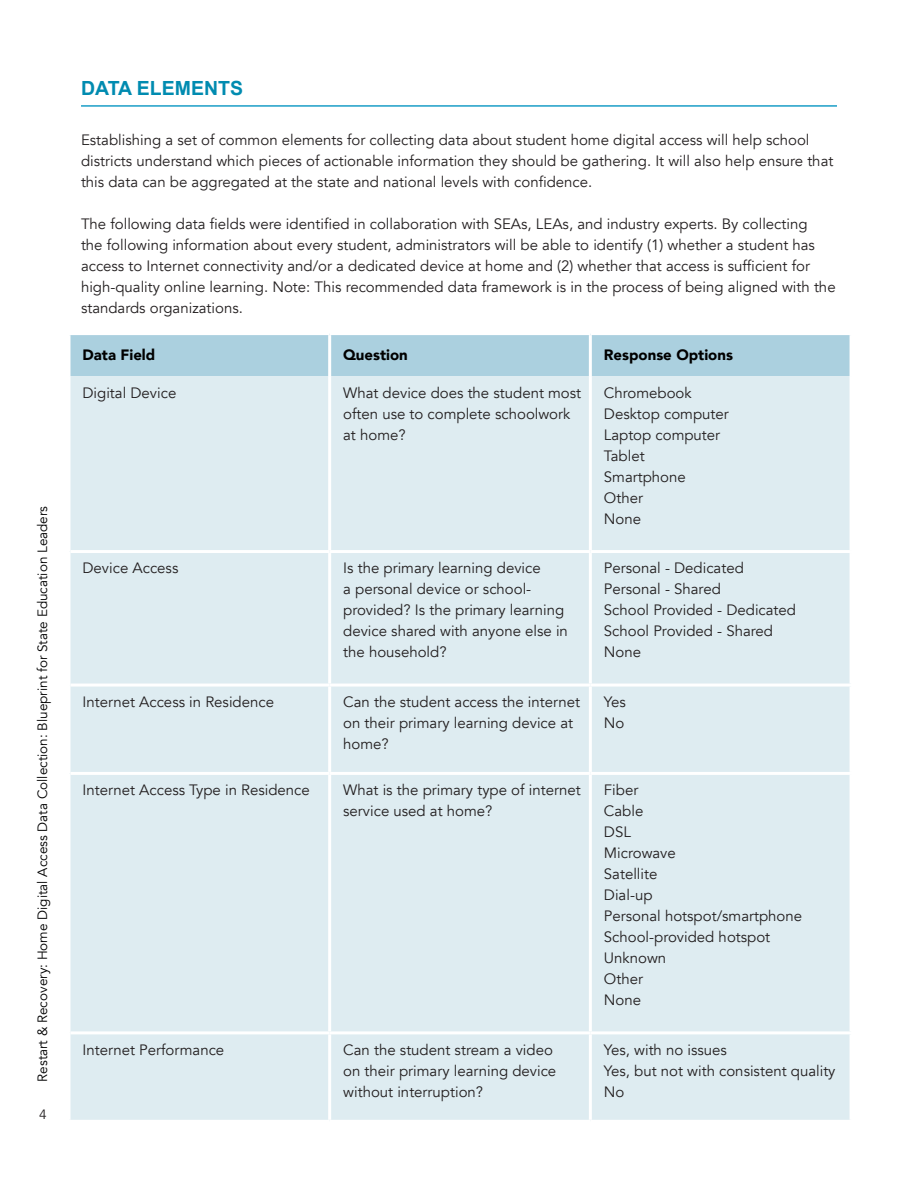
<style>
.page{position:relative;width:918px;height:1188px;background:#fff}
.page>*{position:absolute;margin:0;border:0;box-sizing:border-box;transform-origin:0 0}
.Body_Copy{font:700 19.5px "Arial";color:#008bb0}
.t1{font:15px/21px "Avenir";color:#231f20}
.t2{font:900 15px "Avenir";color:#000}
.t3{font:13.5px "Avenir";color:#000}
.t4{font:13.5px "Avenir";color:#231f20}
</style>
<div class="page">
<hr style="left:81px;top:105px;width:756px;height:2px;background:#1a9dc6">
<div style="left:70px;top:335px;width:780px;height:41px;background:#abd0df"></div>
<div style="left:70px;top:376px;width:780px;height:744px;background:#deecf1"></div>
<hr style="left:328px;top:335px;width:3px;height:41px;background:#fff">
<hr style="left:589px;top:335px;width:3px;height:41px;background:#fff">
<hr style="left:328px;top:376px;width:3px;height:174px;background:#fff">
<hr style="left:589px;top:376px;width:3px;height:174px;background:#fff">
<hr style="left:328px;top:553px;width:3px;height:131px;background:#fff">
<hr style="left:589px;top:553px;width:3px;height:131px;background:#fff">
<hr style="left:328px;top:687px;width:3px;height:85px;background:#fff">
<hr style="left:589px;top:687px;width:3px;height:85px;background:#fff">
<hr style="left:328px;top:775px;width:3px;height:256px;background:#fff">
<hr style="left:589px;top:775px;width:3px;height:256px;background:#fff">
<hr style="left:328px;top:1034px;width:3px;height:86px;background:#fff">
<hr style="left:589px;top:1034px;width:3px;height:86px;background:#fff">
<hr style="left:70px;top:550px;width:260px;height:3px;background:#fff">
<hr style="left:330px;top:550px;width:260px;height:3px;background:#fff">
<hr style="left:590px;top:550px;width:263px;height:3px;background:#fff">
<hr style="left:70px;top:684px;width:260px;height:3px;background:#fff">
<hr style="left:330px;top:684px;width:260px;height:3px;background:#fff">
<hr style="left:590px;top:684px;width:263px;height:3px;background:#fff">
<hr style="left:70px;top:772px;width:260px;height:3px;background:#fff">
<hr style="left:330px;top:772px;width:260px;height:3px;background:#fff">
<hr style="left:590px;top:772px;width:263px;height:3px;background:#fff">
<hr style="left:70px;top:1031px;width:260px;height:3px;background:#fff">
<hr style="left:330px;top:1031px;width:260px;height:3px;background:#fff">
<hr style="left:590px;top:1031px;width:263px;height:3px;background:#fff">
<p class="t3" style="left:35px;top:1082px;width:577px;rotate:-90deg">Restart &amp; Recovery: Home Digital Access Data Collection: Blueprint for State Education Leaders</p>
<p class="t4" style="left:39px;top:1107px;width:9px">4</p>
<p class="Body_Copy" style="left:81px;top:76px;width:164px">DATA ELEMENTS</p>
<p class="t1" style="left:81px;top:130px;width:754px">Establishing a set of common elements for collecting data about student home digital access will help school districts understand which pieces of actionable information they should be gathering. It will also help ensure that this data can be aggregated at the state and national levels with confidence.</p>
<p class="t1" style="left:81px;top:214px;width:756px">The following data fields were identified in collaboration with SEAs, LEAs, and industry experts. By collecting<br>the following information about every student, administrators will be able to identify (1) whether a student has access to Internet connectivity and/or a dedicated device at home and (2) whether that access is sufficient for high-quality online learning. Note: This recommended data framework is in the process of being aligned with the standards organizations.</p>
<p class="t2" style="left:82px;top:342px;width:74px">Data Field</p>
<p class="t2" style="left:343px;top:342px;width:66px">Question</p>
<p class="t2" style="left:604px;top:342px;width:131px">Response Options</p>
<p class="t1" style="left:83px;top:382px;width:95px">Digital Device</p>
<p class="t1" style="left:343px;top:382px;width:240px">What device does the student most often use to complete schoolwork at home?</p>
<p class="t1" style="left:604px;top:382px;width:89px">Chromebook</p>
<p class="t1" style="left:604px;top:403px;width:126px">Desktop computer</p>
<p class="t1" style="left:604px;top:424px;width:118px">Laptop computer</p>
<p class="t1" style="left:604px;top:445px;width:42px">Tablet</p>
<p class="t1" style="left:604px;top:466px;width:83px">Smartphone</p>
<p class="t1" style="left:604px;top:487px;width:41px">Other</p>
<p class="t1" style="left:604px;top:508px;width:39px">None</p>
<p class="t1" style="left:83px;top:558px;width:97px">Device Access</p>
<p class="t1" style="left:343px;top:558px;width:226px">Is the primary learning device<br>a personal device or school&shy;provided? Is the primary learning device shared with anyone else in the household?</p>
<p class="t1" style="left:604px;top:558px;width:141px">Personal - Dedicated</p>
<p class="t1" style="left:604px;top:579px;width:118px">Personal - Shared</p>
<p class="t1" style="left:604px;top:600px;width:194px">School Provided - Dedicated</p>
<p class="t1" style="left:604px;top:621px;width:171px">School Provided - Shared</p>
<p class="t1" style="left:604px;top:642px;width:39px">None</p>
<p class="t1" style="left:83px;top:691px;width:193px">Internet Access in Residence</p>
<p class="t1" style="left:343px;top:691px;width:238px">Can the student access the internet on their primary learning device at home?</p>
<p class="t1" style="left:604px;top:691px;width:23px">Yes</p>
<p class="t1" style="left:604px;top:712px;width:22px">No</p>
<p class="t1" style="left:83px;top:780px;width:229px">Internet Access Type in Residence</p>
<p class="t1" style="left:343px;top:780px;width:239px">What is the primary type of internet service used at home?</p>
<p class="t1" style="left:604px;top:780px;width:36px">Fiber</p>
<p class="t1" style="left:604px;top:801px;width:41px">Cable</p>
<p class="t1" style="left:604px;top:822px;width:28px">DSL</p>
<p class="t1" style="left:604px;top:843px;width:73px">Microwave</p>
<p class="t1" style="left:604px;top:864px;width:55px">Satellite</p>
<p class="t1" style="left:604px;top:885px;width:50px">Dial-up</p>
<p class="t1" style="left:604px;top:906px;width:200px">Personal hotspot/smartphone<br>School-provided hotspot</p>
<p class="t1" style="left:604px;top:948px;width:64px">Unknown</p>
<p class="t1" style="left:604px;top:969px;width:41px">Other</p>
<p class="t1" style="left:604px;top:990px;width:39px">None</p>
<p class="t1" style="left:83px;top:1039px;width:143px">Internet Performance</p>
<p class="t1" style="left:343px;top:1039px;width:214px">Can the student stream a video on their primary learning device without interruption?</p>
<p class="t1" style="left:604px;top:1039px;width:125px">Yes, with no issues</p>
<p class="t1" style="left:604px;top:1060px;width:233px">Yes, but not with consistent quality</p>
<p class="t1" style="left:604px;top:1081px;width:22px">No</p>
</div>
